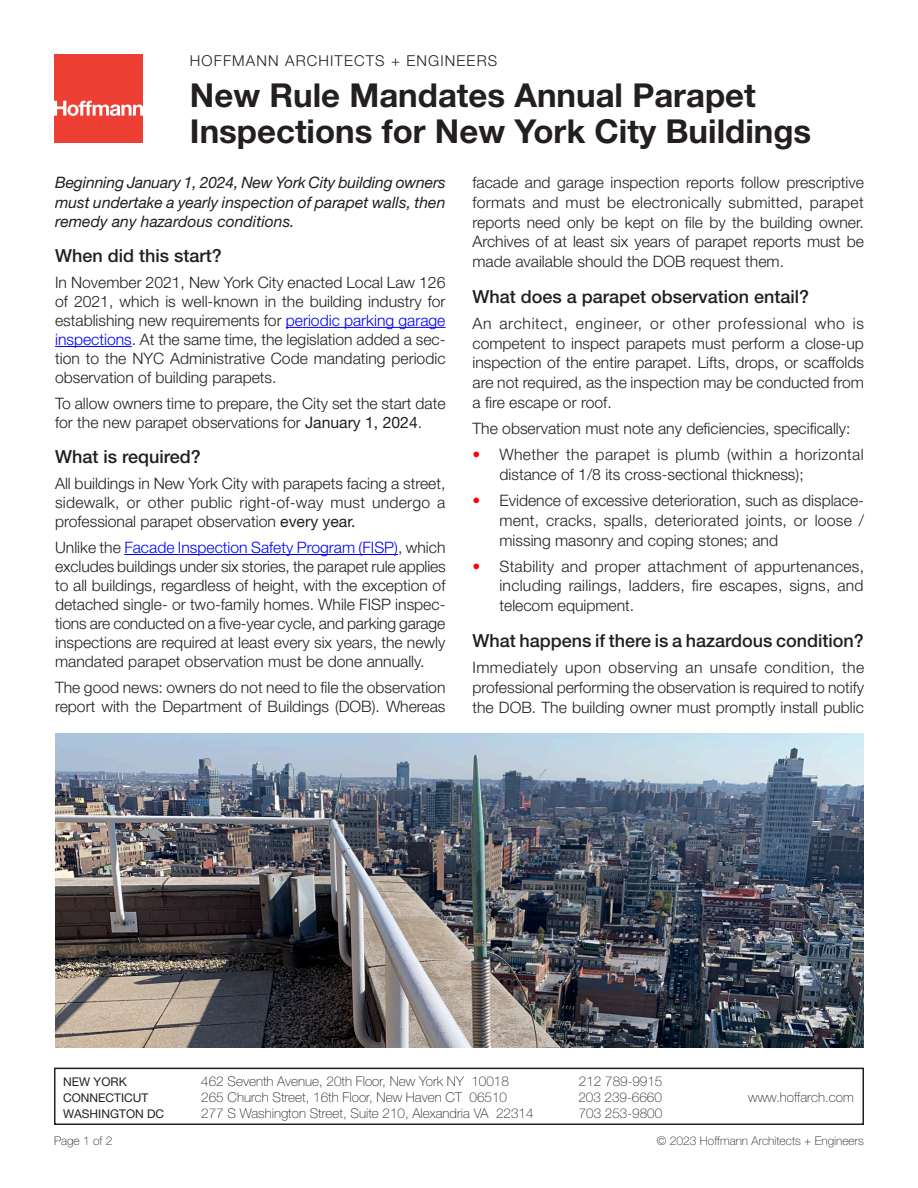
<style>
.page{position:relative;width:918px;height:1188px;background:#fff}
.page>*{position:absolute;margin:0;border:0;box-sizing:border-box;transform-origin:0 0}
.t1{font:700 33px/36px "Helvetica Neue";color:#231f20}
.t2{font:500 18px "Helvetica Neue";color:#231f20}
.t3{font:300 15.75px/19px "Helvetica Neue";color:#231f20;text-align:justify}
.t4{font:italic 15.75px/19px "Helvetica Neue";color:#231f20;text-align:justify}
.t5{font:300 15.75px/19.6px "Helvetica Neue";letter-spacing:.025em;color:#231f20}
.t6{font:300 15px "Helvetica Neue";letter-spacing:.075em;color:#231f20}
.t7{font:100 13.5px "Helvetica Neue";color:#231f20}
.t8{font:100 12px "Helvetica Neue";color:#231f20}
.t9{font:12px "Helvetica Neue";color:#231f20}
.s1{color:#00f}
.s2{font-weight:400}
.s3{color:#f00}
</style>
<div class="page">
<hr style="left:286px;top:327px;width:160px;height:1px;background:#00f">
<hr style="left:55px;top:346px;width:77px;height:1px;background:#00f">
<hr style="left:124px;top:554px;width:274px;height:1px;background:#00f">
<div style="left:54px;top:1068px;width:810px;height:57px;border:2px solid #231f20"></div>
<div style="left:54px;top:54px;width:89px;height:89px;background:#ee3f34"></div>
<svg style="left:54px;top:101px;width:89px;height:15px"></svg>
<img style="left:55px;top:733px;width:809px;height:314px">
<p class="t6" style="left:190px;top:51px;width:309px">HOFFMANN ARCHITECTS + ENGINEERS</p>
<p class="t1" style="left:190px;top:77px;width:623px">New Rule Mandates Annual Parapet<br>Inspections for New York City Buildings</p>
<p class="t4" style="left:55px;top:173px;width:392px">Beginning January 1, 2024, New York City building owners must undertake a yearly inspection of parapet walls, then remedy any hazardous conditions.</p>
<p class="t2" style="left:55px;top:245px;width:168px">When did this start?</p>
<p class="t3" style="left:55px;top:272px;width:392px">In November 2021, New York City enacted Local Law 126 of 2021, which is well-known in the building industry for establishing new requirements for <span class="s1">periodic parking garage inspections</span>. At the same time, the legislation added a sec&shy;tion to the NYC Administrative Code mandating periodic observation of building parapets.</p>
<p class="t3" style="left:55px;top:393px;width:392px">To allow owners time to prepare, the City set the start date for the new parapet observations for <span class="s2">January 1, 2024</span>.</p>
<p class="t2" style="left:55px;top:446px;width:147px">What is required?</p>
<p class="t3" style="left:55px;top:474px;width:392px">All buildings in New York City with parapets facing a street, sidewalk, or other public right-of-way must undergo a professional parapet observation <span class="s2">every year.</span></p>
<p class="t3" style="left:55px;top:537px;width:392px">Unlike the <span class="s1">Facade Inspection Safety Program (FISP)</span>, which excludes buildings under six stories, the parapet rule applies to all buildings, regardless of height, with the exception of detached single- or two-family homes. While FISP inspec&shy;tions are conducted on a five-year cycle, and parking garage inspections are required at least every six years, the newly mandated parapet observation must be done annually.</p>
<p class="t3" style="left:55px;top:678px;width:392px">The good news: owners do not need to file the observation report with the Department of Buildings (DOB). Whereas</p>
<p class="t3" style="left:472px;top:173px;width:393px;line-height:19.6px">facade and garage inspection reports follow prescriptive formats and must be electronically submitted, parapet reports need only be kept on file by the building owner.<br>Archives of at least six years of parapet reports must be made available should the DOB request them.</p>
<p class="t2" style="left:472px;top:286px;width:338px">What does a parapet observation entail?</p>
<p class="t3" style="left:472px;top:313px;width:393px;line-height:19.6px">An architect, engineer, or other professional who is competent to inspect parapets must perform a close-up inspection of the entire parapet. Lifts, drops, or scaffolds are not required, as the inspection may be conducted from a fire escape or roof.</p>
<p class="t3" style="left:472px;top:418px;width:380px">The observation must note any deficiencies, specifically:</p>
<p class="t5" style="left:500px;top:445px;width:366px;text-indent:-27px"><span class="s3">•</span> Whether the parapet is plumb (within a horizontal distance of 1/8 its cross-sectional thickness);</p>
<p class="t3" style="left:500px;top:491px;width:366px;line-height:19.6px;text-indent:-27px"><span class="s3">•</span> Evidence of excessive deterioration, such as displace&shy;ment, cracks, spalls, deteriorated joints, or loose / missing masonry and coping stones; and</p>
<p class="t3" style="left:500px;top:556px;width:366px;line-height:19.6px;text-indent:-27px"><span class="s3">•</span> Stability and proper attachment of appurtenances, including railings, ladders, fire escapes, signs, and telecom equipment.</p>
<p class="t2" style="left:472px;top:630px;width:393px">What happens if there is a hazardous condition?</p>
<p class="t3" style="left:472px;top:658px;width:393px;line-height:19.6px">Immediately upon observing an unsafe condition, the professional performing the observation is required to notify the DOB. The building owner must promptly install public</p>
<p class="t9" style="left:63px;top:1074px;width:65px">NEW YORK</p>
<p class="t7" style="left:201px;top:1073px;width:309px">462 Seventh Avenue, 20th Floor, New York NY 10018</p>
<p class="t7" style="left:579px;top:1073px;width:85px">212 789-9915</p>
<p class="t9" style="left:63px;top:1091px;width:87px">CONNECTICUT</p>
<p class="t7" style="left:201px;top:1090px;width:307px">265 Church Street, 16th Floor, New Haven CT 06510</p>
<p class="t7" style="left:578px;top:1090px;width:85px">203 239-6660</p>
<p class="t7" style="left:748px;top:1090px;width:107px">www.hoffarch.com</p>
<p class="t9" style="left:63px;top:1107px;width:103px">WASHINGTON DC</p>
<p class="t7" style="left:201px;top:1106px;width:334px">277 S Washington Street, Suite 210, Alexandria VA 22314</p>
<p class="t7" style="left:579px;top:1106px;width:85px">703 253-9800</p>
<p class="t8" style="left:54px;top:1134px;width:60px">Page 1 of 2</p>
<p class="t8" style="left:657px;top:1134px;width:209px">© 2023 Hoffmann Architects + Engineers</p>
</div>
